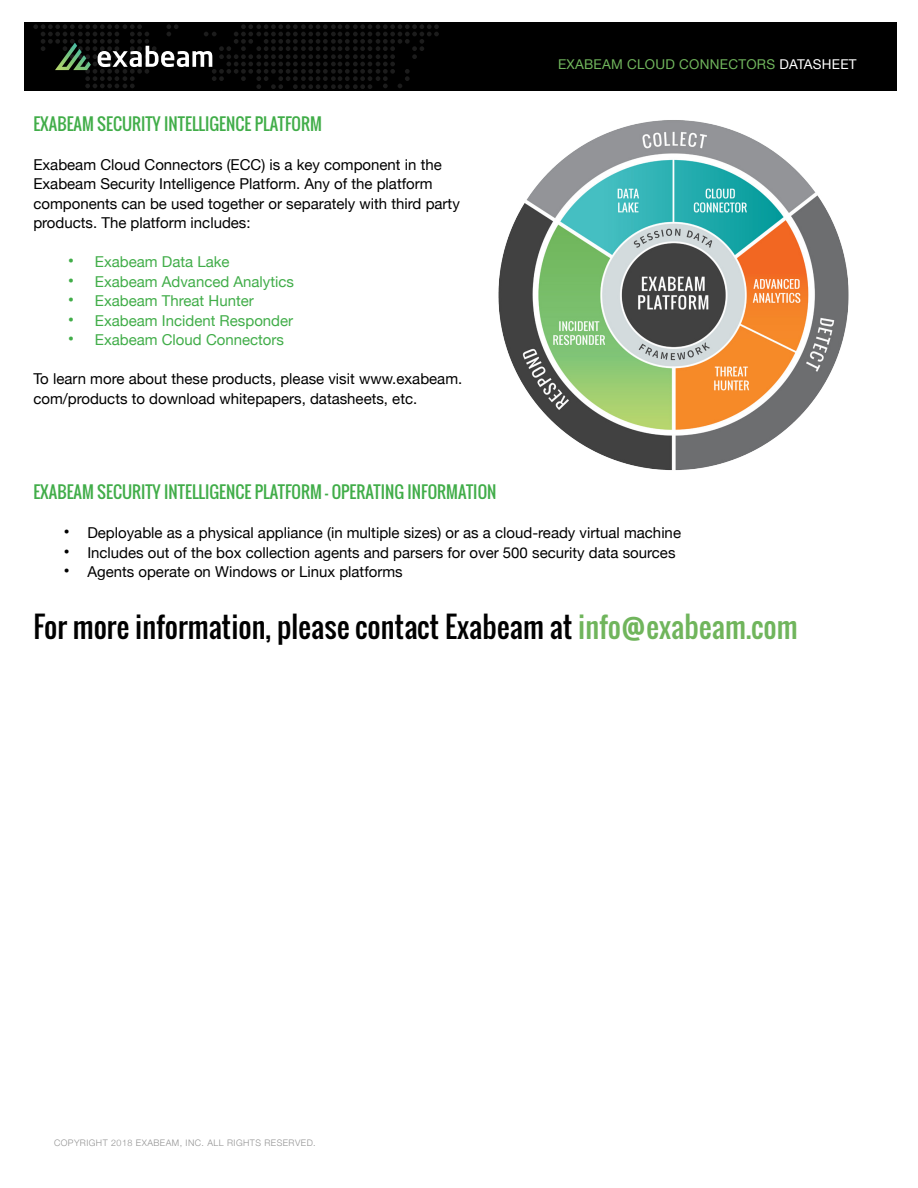
<style>
.page{position:relative;width:918px;height:1188px;background:#fff}
.page>*{position:absolute;margin:0;border:0;box-sizing:border-box;transform-origin:0 0}
.t1{font:28.5px "Oswald";color:#000}
.t2{font:16.5px "Oswald";color:#41ad49}
.t3{font:15px/19.5px "Helvetica Neue";color:#000}
.t4{font:15px "Helvetica Neue";color:#41ad49}
.t5{font:13.5px "Helvetica Neue";letter-spacing:.02em;color:#70b55c}
.t6{font:300 9px "Helvetica Neue";letter-spacing:.05em;color:#949494}
.s1{font-size:18px}
.s2{color:#fff}
.s3{color:#70b55c}
</style>
<div class="page">
<div style="left:24px;top:22px;width:873px;height:69px;background:#000"></div>
<svg style="left:33px;top:24px;width:406px;height:65px"></svg>
<img style="left:498px;top:120px;width:351px;height:351px">
<p class="t2" style="left:33px;top:111px;width:290px">EXABEAM SECURITY INTELLIGENCE PLATFORM</p>
<p class="t3" style="left:33px;top:155px;width:428px">Exabeam Cloud Connectors (ECC) is a key component in the Exabeam Security Intelligence Platform. Any of the platform components can be used together or separately with third party products. The platform includes:</p>
<p class="t4" style="left:68px;top:251px;width:163px"><span class="s1">•</span> Exabeam Data Lake</p>
<p class="t4" style="left:68px;top:271px;width:228px"><span class="s1">•</span> Exabeam Advanced Analytics</p>
<p class="t4" style="left:68px;top:290px;width:187px"><span class="s1">•</span> Exabeam Threat Hunter</p>
<p class="t4" style="left:68px;top:310px;width:227px"><span class="s1">•</span> Exabeam Incident Responder</p>
<p class="t4" style="left:68px;top:329px;width:218px"><span class="s1">•</span> Exabeam Cloud Connectors</p>
<p class="t3" style="left:33px;top:370px;width:430px">To learn more about these products, please visit www.exabeam. com/products to download whitepapers, datasheets, etc.</p>
<p class="t5" style="left:558px;top:55px;width:300px">EXABEAM CLOUD CONNECTORS <span class="s2">DATASHEET</span></p>
<p class="t2" style="left:33px;top:480px;width:465px">EXABEAM SECURITY INTELLIGENCE PLATFORM - OPERATING INFORMATION</p>
<p class="t3" style="left:63px;top:524px;width:619px"><span class="s1">•</span> Deployable as a physical appliance (in multiple sizes) or as a cloud-ready virtual machine</p>
<p class="t3" style="left:63px;top:544px;width:614px"><span class="s1">•</span> Includes out of the box collection agents and parsers for over 500 security data sources</p>
<p class="t3" style="left:63px;top:563px;width:341px"><span class="s1">•</span> Agents operate on Windows or Linux platforms</p>
<h1 class="t1" style="left:33px;top:605px;width:766px">For more information, please contact Exabeam at <span class="s3">info@exabeam.com</span></h1>
<p class="t6" style="left:54px;top:1135px;width:263px">COPYRIGHT 2018 EXABEAM, INC. ALL RIGHTS RESERVED.</p>
</div>
